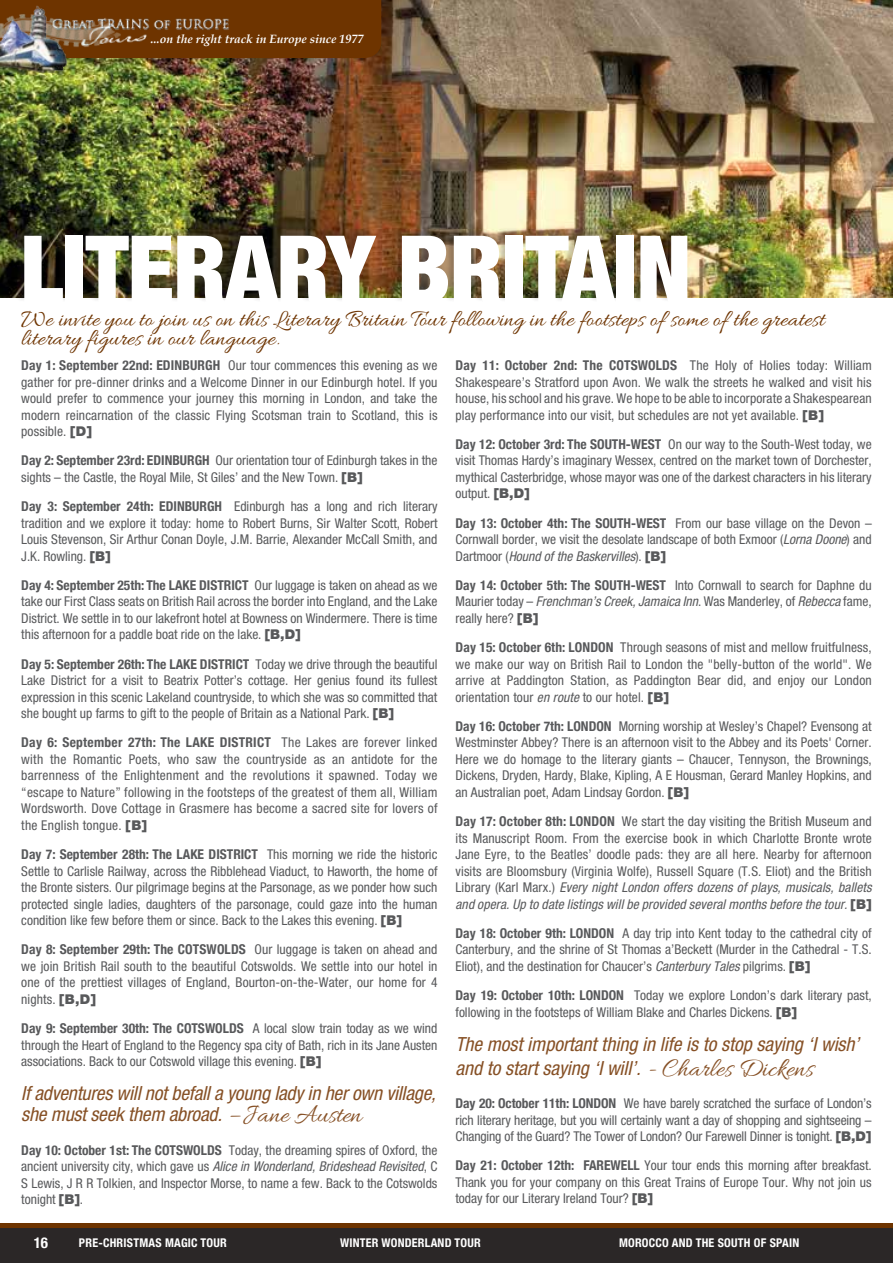
<style>
.page{position:relative;width:893px;height:1263px;background:#fff}
.page>*{position:absolute;margin:0;border:0;box-sizing:border-box;transform-origin:0 0}
.t1{font:900 condensed 93px "Helvetica Neue";letter-spacing:-.01em;color:#fff}
.t2{font:24px/18.8px "Allura";color:#6e3400}
.t3{font:italic condensed 19.5px/21px "Helvetica Neue";letter-spacing:-.01em;color:#865025}
.t4{font:700 condensed 15px "Helvetica Neue";color:#fff}
.t5{font:condensed 13.5px/16.5px "Helvetica Neue";color:#58595b;text-align:justify}
.t6{font:700 condensed 12px "Helvetica Neue";letter-spacing:.02em;color:#fff}
.t7{font:italic 700 12px "Book Antiqua";color:#fff}
.s1{font-weight:700}
.s2{font-weight:900;font-stretch:normal}
.s3{font-family:"Allura";font-style:normal;font-stretch:normal;font-size:27px}
.s4{font-style:italic}
</style>
<div class="page">
<div style="left:0;top:1225px;width:893px;height:38px;background:#2b2727"></div>
<img style="left:0;top:0;width:893px;height:298px">
<div style="left:231px;top:0;width:150px;height:58px;background:#6e3400"></div>
<div style="left:15px;top:227px;width:673px;height:76px;background:#231f20;opacity:.25"></div>
<img style="left:0;top:0;width:231px;height:72px">
<hr style="left:0;top:1223px;width:893px;height:4px;background:#6e3400">
<p class="t7" style="left:151px;top:32px;width:214px">...on the right track in Europe since 1977</p>
<h1 class="t1" style="left:20px;top:193px;width:673px">LITERARY BRITAIN</h1>
<h2 class="t2" style="left:21px;top:312px;width:805px">We invite you to join us on this Literary Britain Tour following in the footsteps of some of the greatest literary figures in our language.</h2>
<p class="t5" style="left:21px;top:357px;width:418px"><span class="s1">Day 1: September 22nd: EDINBURGH</span> Our tour commences this evening as we gather for pre-dinner drinks and a Welcome Dinner in our Edinburgh hotel. If you would prefer to commence your journey this morning in London, and take the modern reincarnation of the classic Flying Scotsman train to Scotland, this is possible. <span class="s2">[D]</span></p>
<p class="t5" style="left:21px;top:452px;width:418px"><span class="s1">Day 2: September 23rd: EDINBURGH</span> Our orientation tour of Edinburgh takes in the sights – the Castle, the Royal Mile, St Giles’ and the New Town. <span class="s2">[B]</span></p>
<p class="t5" style="left:21px;top:498px;width:418px"><span class="s1">Day 3: September 24th: EDINBURGH</span> Edinburgh has a long and rich literary tradition and we explore it today: home to Robert Burns, Sir Walter Scott, Robert Louis Stevenson, Sir Arthur Conan Doyle, J.M. Barrie, Alexander McCall Smith, and J.K. Rowling. <span class="s2">[B]</span></p>
<p class="t5" style="left:21px;top:577px;width:418px"><span class="s1">Day 4: September 25th: The LAKE DISTRICT</span> Our luggage is taken on ahead as we take our First Class seats on British Rail across the border into England, and the Lake District. We settle in to our lakefront hotel at Bowness on Windermere. There is time this afternoon for a paddle boat ride on the lake. <span class="s2">[B,D]</span></p>
<p class="t5" style="left:21px;top:656px;width:418px"><span class="s1">Day 5: September 26th: The LAKE DISTRICT</span> Today we drive through the beautiful Lake District for a visit to Beatrix Potter’s cottage. Her genius found its fullest expression in this scenic Lakeland countryside, to which she was so committed that she bought up farms to gift to the people of Britain as a National Park. <span class="s2">[B]</span></p>
<p class="t5" style="left:21px;top:734px;width:418px"><span class="s1">Day 6: September 27th: The LAKE DISTRICT</span> The Lakes are forever linked with the Romantic Poets, who saw the countryside as an antidote for the barrenness of the Enlightenment and the revolutions it spawned. Today we “escape to Nature” following in the footsteps of the greatest of them all, William Wordsworth. Dove Cottage in Grasmere has become a sacred site for lovers of the English tongue. <span class="s2">[B]</span></p>
<p class="t5" style="left:21px;top:846px;width:418px"><span class="s1">Day 7: September 28th: The LAKE DISTRICT</span> This morning we ride the historic Settle to Carlisle Railway, across the Ribblehead Viaduct, to Haworth, the home of the Bronte sisters. Our pilgrimage begins at the Parsonage, as we ponder how such protected single ladies, daughters of the parsonage, could gaze into the human condition like few before them or since. Back to the Lakes this evening. <span class="s2">[B]</span></p>
<p class="t5" style="left:21px;top:941px;width:418px"><span class="s1">Day 8: September 29th: The COTSWOLDS</span> Our luggage is taken on ahead and we join British Rail south to the beautiful Cotswolds. We settle into our hotel in one of the prettiest villages of England, Bourton-on-the-Water, our home for 4 nights. <span class="s2">[B,D]</span></p>
<p class="t5" style="left:21px;top:1020px;width:418px"><span class="s1">Day 9: September 30th: The COTSWOLDS</span> A local slow train today as we wind through the Heart of England to the Regency spa city of Bath, rich in its Jane Austen associations. Back to our Cotswold village this evening. <span class="s2">[B]</span></p>
<h3 class="t3" style="left:21px;top:1082px;width:416px">If adventures will not befall a young lady in her own village, she must seek them abroad. <span class="s3">– Jane Austen</span></h3>
<p class="t5" style="left:21px;top:1141px;width:418px"><span class="s1">Day 10: October 1st: The COTSWOLDS</span> Today, the dreaming spires of Oxford, the ancient university city, which gave us <span class="s4">Alice in Wonderland, Brideshead Revisited</span>, C S Lewis, J R R Tolkien, and Inspector Morse, to name a few. Back to the Cotswolds tonight <span class="s2">[B]</span>.</p>
<p class="t5" style="left:455px;top:357px;width:418px"><span class="s1">Day 11: October 2nd: The COTSWOLDS</span> The Holy of Holies today: William Shakespeare’s Stratford upon Avon. We walk the streets he walked and visit his house, his school and his grave. We hope to be able to incorporate a Shakespearean play performance into our visit, but schedules are not yet available. <span class="s2">[B]</span></p>
<p class="t5" style="left:455px;top:436px;width:418px"><span class="s1">Day 12: October 3rd: The SOUTH-WEST</span> On our way to the South-West today, we visit Thomas Hardy’s imaginary Wessex, centred on the market town of Dorchester, mythical Casterbridge, whose mayor was one of the darkest characters in his literary output. <span class="s2">[B,D]</span></p>
<p class="t5" style="left:455px;top:515px;width:418px"><span class="s1">Day 13: October 4th: The SOUTH-WEST</span> From our base village on the Devon – Cornwall border, we visit the desolate landscape of both Exmoor (<span class="s4">Lorna Doone</span>) and Dartmoor (<span class="s4">Hound of the Baskervilles</span>). <span class="s2">[B]</span></p>
<p class="t5" style="left:455px;top:577px;width:418px"><span class="s1">Day 14: October 5th: The SOUTH-WEST</span> Into Cornwall to search for Daphne du Maurier today – <span class="s4">Frenchman’s Creek, Jamaica Inn</span>. Was Manderley, of <span class="s4">Rebecca</span> fame, really here? <span class="s2">[B]</span></p>
<p class="t5" style="left:455px;top:639px;width:418px"><span class="s1">Day 15: October 6th: LONDON</span> Through seasons of mist and mellow fruitfulness, we make our way on British Rail to London the "belly-button of the world". We arrive at Paddington Station, as Paddington Bear did, and enjoy our London orientation tour <span class="s4">en route</span> to our hotel. <span class="s2">[B]</span></p>
<p class="t5" style="left:455px;top:718px;width:418px"><span class="s1">Day 16: October 7th: LONDON</span> Morning worship at Wesley’s Chapel? Evensong at Westminster Abbey? There is an afternoon visit to the Abbey and its Poets' Corner.<br>Here we do homage to the literary giants – Chaucer, Tennyson, the Brownings, Dickens, Dryden, Hardy, Blake, Kipling, A E Housman, Gerard Manley Hopkins, and an Australian poet, Adam Lindsay Gordon. <span class="s2">[B]</span></p>
<p class="t5" style="left:455px;top:813px;width:418px"><span class="s1">Day 17: October 8th: LONDON</span> We start the day visiting the British Museum and its Manuscript Room. From the exercise book in which Charlotte Bronte wrote Jane Eyre, to the Beatles’ doodle pads: they are all here. Nearby for afternoon visits are Bloomsbury (Virginia Wolfe), Russell Square (T.S. Eliot) and the British Library (Karl Marx.) <span class="s4">Every night London offers dozens of plays, musicals, ballets and opera. Up to date listings will be provided several months before the tour.</span> <span class="s2">[B]</span></p>
<p class="t5" style="left:455px;top:925px;width:418px"><span class="s1">Day 18: October 9th: LONDON</span> A day trip into Kent today to the cathedral city of Canterbury, and the shrine of St Thomas a’Beckett (Murder in the Cathedral - T.S.<br>Eliot), and the destination for Chaucer’s <span class="s4">Canterbury Tales</span> pilgrims. <span class="s2">[B]</span></p>
<p class="t5" style="left:455px;top:987px;width:418px"><span class="s1">Day 19: October 10th: LONDON</span> Today we explore London’s dark literary past, following in the footsteps of William Blake and Charles Dickens. <span class="s2">[B]</span></p>
<h3 class="t3" style="left:455px;top:1031px;width:405px;line-height:24px">The most important thing in life is to stop saying ‘I wish’ and to start saying ‘I will’. <span class="s3">- Charles Dickens</span></h3>
<p class="t5" style="left:455px;top:1095px;width:418px"><span class="s1">Day 20: October 11th: LONDON</span> We have barely scratched the surface of London’s rich literary heritage, but you will certainly want a day of shopping and sightseeing – Changing of the Guard? The Tower of London? Our Farewell Dinner is tonight. <span class="s2">[B,D]</span></p>
<p class="t5" style="left:455px;top:1157px;width:418px"><span class="s1">Day 21: October 12th: FAREWELL</span> Your tour ends this morning after breakfast.<br>Thank you for your company on this Great Trains of Europe Tour. Why not join us today for our Literary Ireland Tour? <span class="s2">[B]</span></p>
<p class="t4" style="left:34px;top:1230px;width:16px">16</p>
<p class="t6" style="left:79px;top:1233px;width:149px">PRE-CHRISTMAS MAGIC TOUR</p>
<p class="t6" style="left:340px;top:1233px;width:142px">WINTER WONDERLAND TOUR</p>
<p class="t6" style="left:619px;top:1233px;width:182px">MOROCCO AND THE SOUTH OF SPAIN</p>
</div>
